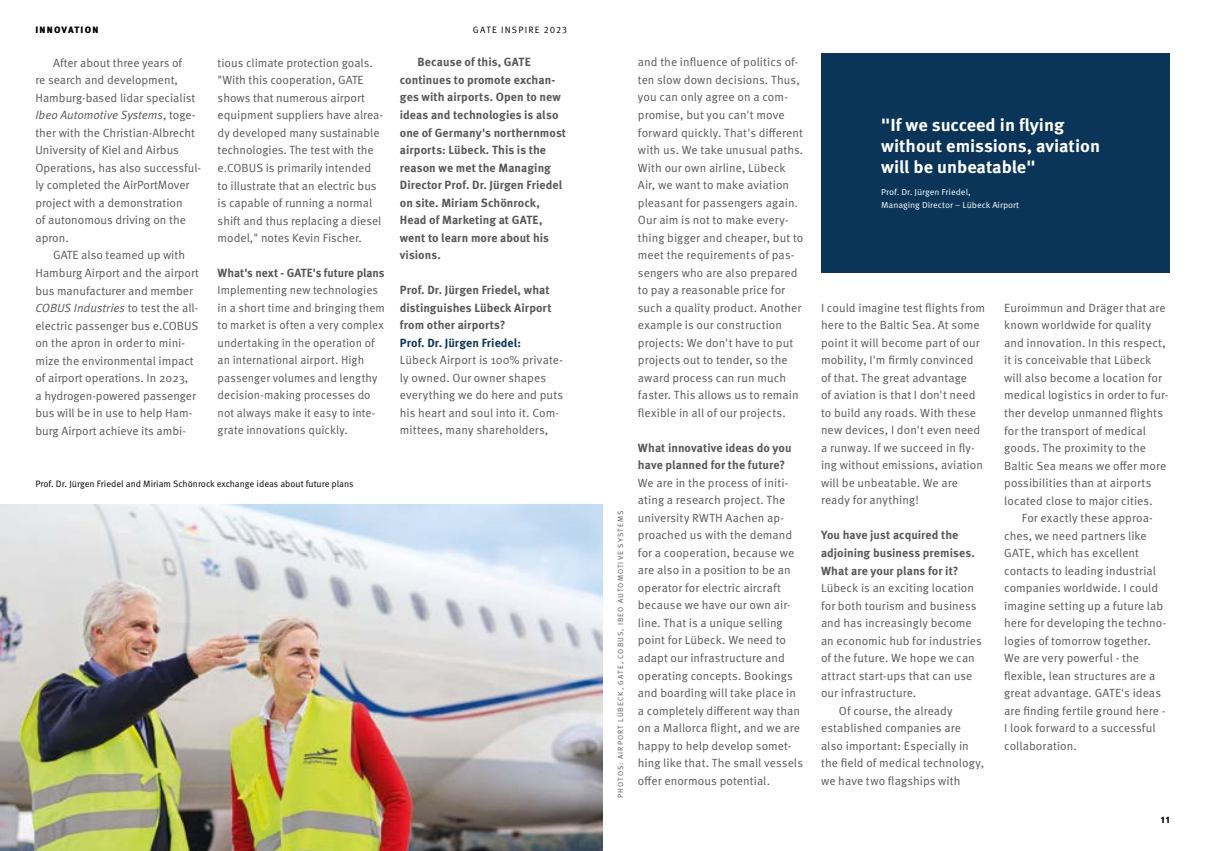
<style>
.page{position:relative;width:1205px;height:851px;background:#fff}
.page>*{position:absolute;margin:0;border:0;box-sizing:border-box;transform-origin:0 0}
.t1{font:700 17.5px/21.2px "Meta Pro";color:#fff;scale:1.04 1}
.t2{font:11.88px/17.5px "Meta Pro";color:#575756}
.t3{font:700 11.88px/17.5px "Meta Pro";letter-spacing:.005em;color:#575756}
.t4{font:700 11.88px "Meta Pro";letter-spacing:.01em;color:#0b3558}
.t5{font:9.25px "Meta Pro";color:#000}
.t6{font:9.25px "Meta Pro";letter-spacing:.13em;color:#000}
.t7{font:900 9.25px "Meta Pro";letter-spacing:.13em;color:#000}
.t8{font:8.75px/13.1px "Meta Pro";color:#fff;scale:1.04 1}
.t9{font:7.5px "Meta Pro";letter-spacing:.14em;color:#575756}
.s1{font-style:italic}
</style>
<div class="page">
<img style="left:0;top:504px;width:602px;height:346px">
<div style="left:821px;top:53px;width:348px;height:220px;background:#0b3558"></div>
<p class="t7" style="left:35px;top:24px;width:64px">INNOVATION</p>
<p class="t6" style="left:473px;top:24px;width:96px">GATE INSPIRE 2023</p>
<p class="t2" style="left:35px;top:54px;width:167px;text-indent:18px">After about three years of<br>re search and development,<br>Hamburg-based lidar specialist<br><span class="s1">Ibeo Automotive Systems</span>, toge&shy;ther with the Christian-Albrecht<br>University of Kiel and Airbus<br>Operations, has also successful&shy;ly completed the AirPortMover project with a demonstration<br>of autonomous driving on the apron.</p>
<p class="t2" style="left:35px;top:247px;width:165px;text-indent:18px">GATE also teamed up with<br>Hamburg Airport and the airport bus manufacturer and member<br><span class="s1">COBUS Industries</span> to test the all&shy;electric passenger bus e.COBUS on the apron in order to mini&shy;mize the environmental impact of airport operations. In 2023,<br>a hydrogen-powered passenger bus will be in use to help Ham&shy;burg Airport achieve its ambi-</p>
<p class="t2" style="left:218px;top:54px;width:167px">tious climate protection goals. "With this cooperation, GATE shows that numerous airport equipment suppliers have alrea&shy;dy developed many sustainable technologies. The test with the e.COBUS is primarily intended to illustrate that an electric bus is capable of running a normal shift and thus replacing a diesel model," notes Kevin Fischer.</p>
<p class="t3" style="left:218px;top:264px;width:168px">What's next - GATE's future plans</p>
<p class="t2" style="left:218px;top:281px;width:169px">Implementing new technologies in a short time and bringing them to market is often a very complex undertaking in the operation of an international airport. High passenger volumes and lengthy decision-making processes do not always make it easy to inte&shy;grate innovations quickly.</p>
<p class="t3" style="left:400px;top:54px;width:168px;text-indent:18px">Because of this, GATE continues to promote exchan&shy;ges with airports. Open to new ideas and technologies is also one of Germany's northernmost airports: Lübeck. This is the reason we met the Managing<br>Director Prof. Dr. Jürgen Friedel on site. Miriam Schönrock,<br>Head of Marketing at GATE, went to learn more about his visions.</p>
<p class="t3" style="left:400px;top:281px;width:153px">Prof. Dr. Jürgen Friedel, what distinguishes Lübeck Airport from other airports?</p>
<p class="t4" style="left:400px;top:335px;width:123px">Prof. Dr. Jürgen Friedel:</p>
<p class="t2" style="left:400px;top:351px;width:165px">Lübeck Airport is 100% private&shy;ly owned. Our owner shapes everything we do here and puts his heart and soul into it. Com&shy;mittees, many shareholders,</p>
<p class="t5" style="left:35px;top:477px;width:320px">Prof. Dr. Jürgen Friedel and Miriam Schönrock exchange ideas about future plans</p>
<p class="t9" style="left:616px;top:797px;width:288px;rotate:-90deg">PHOTOS: AIRPORT LÜBECK, GATE, COBUS, IBEO AUTOMOTIVE SYSTEMS</p>
<p class="t2" style="left:638px;top:54px;width:167px">and the influence of politics of&shy;ten slow down decisions. Thus, you can only agree on a com&shy;promise, but you can't move forward quickly. That's different with us. We take unusual paths.<br>With our own airline, Lübeck<br>Air, we want to make aviation pleasant for passengers again.<br>Our aim is not to make every&shy;thing bigger and cheaper, but to meet the requirements of pas&shy;sengers who are also prepared to pay a reasonable price for such a quality product. Another example is our construction projects: We don't have to put projects out to tender, so the award process can run much faster. This allows us to remain flexible in all of our projects.</p>
<p class="t3" style="left:638px;top:439px;width:155px">What innovative ideas do you have planned for the future?</p>
<p class="t2" style="left:638px;top:474px;width:167px">We are in the process of initi&shy;ating a research project. The university RWTH Aachen ap&shy;proached us with the demand for a cooperation, because we are also in a position to be an operator for electric aircraft because we have our own air&shy;line. That is a unique selling point for Lübeck. We need to adapt our infrastructure and operating concepts. Bookings and boarding will take place in a completely different way than on a Mallorca flight, and we are happy to help develop somet&shy;hing like that. The small vessels offer enormous potential.</p>
<h1 class="t1" style="left:881px;top:114px;width:212px">"If we succeed in flying without emissions, aviation will be unbeatable"</h1>
<p class="t8" style="left:881px;top:185px;width:134px">Prof. Dr. Jürgen Friedel,<br>Managing Director – Lübeck Airport</p>
<p class="t2" style="left:821px;top:299px;width:166px">I could imagine test flights from here to the Baltic Sea. At some point it will become part of our mobility, I'm firmly convinced of that. The great advantage<br>of aviation is that I don't need to build any roads. With these new devices, I don't even need a runway. If we succeed in fly&shy;ing without emissions, aviation will be unbeatable. We are ready for anything!</p>
<p class="t3" style="left:821px;top:527px;width:155px">You have just acquired the adjoining business premises.<br>What are your plans for it?</p>
<p class="t2" style="left:821px;top:579px;width:155px">Lübeck is an exciting location</p>
<p class="t2" style="left:821px;top:597px;width:157px">for both tourism and business</p>
<p class="t2" style="left:821px;top:614px;width:152px">and has increasingly become</p>
<p class="t2" style="left:821px;top:632px;width:162px">an economic hub for industries</p>
<p class="t2" style="left:821px;top:649px;width:155px">of the future. We hope we can</p>
<p class="t2" style="left:821px;top:667px;width:153px">attract start-ups that can use</p>
<p class="t2" style="left:821px;top:684px;width:97px">our infrastructure.</p>
<p class="t2" style="left:839px;top:702px;width:115px">Of course, the already</p>
<p class="t2" style="left:821px;top:719px;width:141px">established companies are</p>
<p class="t2" style="left:821px;top:737px;width:149px">also important: Especially in</p>
<p class="t2" style="left:821px;top:754px;width:165px">the field of medical technology,</p>
<p class="t2" style="left:821px;top:772px;width:141px">we have two flagships with</p>
<p class="t2" style="left:1004px;top:299px;width:166px">Euroimmun and Dräger that are known worldwide for quality and innovation. In this respect, it is conceivable that Lübeck will also become a location for medical logistics in order to fur&shy;ther develop unmanned flights for the transport of medical goods. The proximity to the<br>Baltic Sea means we offer more possibilities than at airports located close to major cities.</p>
<p class="t2" style="left:1004px;top:509px;width:164px;text-indent:18px">For exactly these approa&shy;ches, we need partners like<br>GATE, which has excellent contacts to leading industrial companies worldwide. I could imagine setting up a future lab here for developing the techno&shy;logies of tomorrow together.<br>We are very powerful - the flexible, lean structures are a great advantage. GATE's ideas are finding fertile ground here -<br>I look forward to a successful collaboration.</p>
<p class="t7" style="left:1161px;top:813px;width:10px">11</p>
</div>
